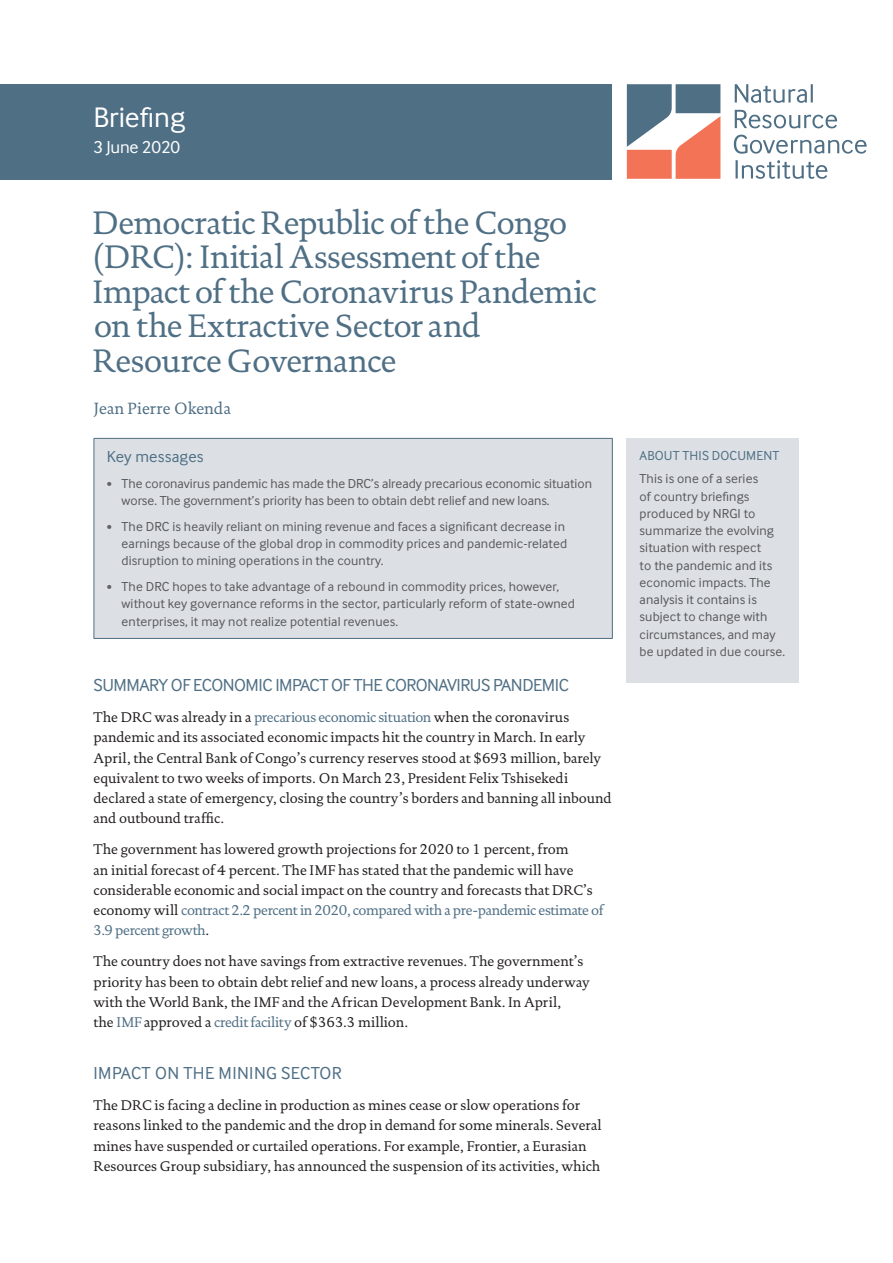
<style>
.page{position:relative;width:893px;height:1263px;background:#fff}
.page>*{position:absolute;margin:0;border:0;box-sizing:border-box;transform-origin:0 0}
.t1{font:33px/34.5px "DTL Documenta T";letter-spacing:-.015em;color:#4f6f85}
.t2{font:29.25px "Inter Face";color:#fff}
.t3{font:18px "Inter Face";letter-spacing:-.025em;color:#4f6f85}
.t4{font:18px "Inter Face";letter-spacing:.02em;color:#4f6f85}
.t5{font:18px "Inter Face";letter-spacing:-.01em;color:#fff}
.t6{font:16.5px "DTL Documenta T";color:#4f6f85}
.t7{font:16.5px "Inter Face";letter-spacing:.01em;color:#4f6f85}
.t8{font:14.25px/20.2px "DTL Documenta T";color:#231f20}
.t9{font:13.5px/17.2px "Inter Face";letter-spacing:.01em;color:#57585a}
.t10{font:13.5px "Inter Face";letter-spacing:.01em;color:#4f6f85}
.s1{font-size:10.5px;color:#636366}
.s2{color:#4f6f85}
</style>
<div class="page">
<div style="left:0;top:84px;width:612px;height:95px;background:#4f6f85"></div>
<svg style="left:735px;top:160px;width:92px;height:19px"></svg>
<svg style="left:734px;top:135px;width:133px;height:19px"></svg>
<svg style="left:735px;top:110px;width:102px;height:18px"></svg>
<svg style="left:735px;top:84px;width:78px;height:19px"></svg>
<svg style="left:627px;top:84px;width:93px;height:95px"></svg>
<div style="left:94px;top:438px;width:518px;height:200px;background:#dce0e5"></div>
<hr style="left:94px;top:438px;width:519px;height:1px;background:#4f6f85">
<hr style="left:94px;top:439px;width:1px;height:199px;background:#4f6f85">
<hr style="left:612px;top:439px;width:1px;height:199px;background:#4f6f85">
<hr style="left:94px;top:638px;width:519px;height:1px;background:#4f6f85">
<div style="left:627px;top:438px;width:172px;height:244px;background:#dce0e5"></div>
<h2 class="t2" style="left:94px;top:101px;width:93px">Briefing</h2>
<p class="t5" style="left:94px;top:136px;width:88px">3 June 2020</p>
<h1 class="t1" style="left:92px;top:205px;width:505px">Democratic Republic of the Congo (DRC): Initial Assessment of the<br>Impact of the Coronavirus Pandemic on the Extractive Sector and<br>Resource Governance</h1>
<p class="t6" style="left:94px;top:398px;width:139px">Jean Pierre Okenda</p>
<p class="t7" style="left:107px;top:447px;width:98px">Key messages</p>
<p class="t9" style="left:122px;top:475px;width:472px;text-indent:-15px"><span class="s1">•</span> The coronavirus pandemic has made the DRC’s already precarious economic situation worse. The government’s priority has been to obtain debt relief and new loans.</p>
<p class="t9" style="left:122px;top:518px;width:447px;text-indent:-15px"><span class="s1">•</span> The DRC is heavily reliant on mining revenue and faces a significant decrease in earnings because of the global drop in commodity prices and pandemic-related disruption to mining operations in the country.</p>
<p class="t9" style="left:122px;top:578px;width:455px;text-indent:-15px"><span class="s1">•</span> The DRC hopes to take advantage of a rebound in commodity prices, however, without key governance reforms in the sector, particularly reform of state-owned enterprises, it may not realize potential revenues.</p>
<p class="t3" style="left:94px;top:675px;width:477px">SUMMARY OF ECONOMIC IMPACT OF THE CORONAVIRUS PANDEMIC</p>
<p class="t8" style="left:94px;top:707px;width:520px">The DRC was already in a <span class="s2">precarious economic situation</span> when the coronavirus pandemic and its associated economic impacts hit the country in March. In early April, the Central Bank of Congo’s currency reserves stood at $693 million, barely equivalent to two weeks of imports. On March 23, President Felix Tshisekedi declared a state of emergency, closing the country’s borders and banning all inbound and outbound traffic.</p>
<p class="t8" style="left:94px;top:839px;width:511px">The government has lowered growth projections for 2020 to 1 percent, from<br>an initial forecast of 4 percent. The IMF has stated that the pandemic will have considerable economic and social impact on the country and forecasts that DRC’s economy will <span class="s2">contract 2.2 percent in 2020, compared with a pre-pandemic estimate of 3.9 percent growth</span>.</p>
<p class="t8" style="left:94px;top:951px;width:498px">The country does not have savings from extractive revenues. The government’s priority has been to obtain debt relief and new loans, a process already underway with the World Bank, the IMF and the African Development Bank. In April,<br>the <span class="s2">IMF</span> approved a <span class="s2">credit facility</span> of $363.3 million.</p>
<p class="t4" style="left:94px;top:1063px;width:250px">IMPACT ON THE MINING SECTOR</p>
<p class="t8" style="left:94px;top:1095px;width:510px">The DRC is facing a decline in production as mines cease or slow operations for reasons linked to the pandemic and the drop in demand for some minerals. Several mines have suspended or curtailed operations. For example, Frontier, a Eurasian Resources Group subsidiary, has announced the suspension of its activities, which</p>
<p class="t10" style="left:640px;top:448px;width:141px">ABOUT THIS DOCUMENT</p>
<p class="t9" style="left:640px;top:470px;width:147px">This is one of a series<br>of country briefings produced by NRGI to summarize the evolving situation with respect<br>to the pandemic and its economic impacts. The analysis it contains is subject to change with circumstances, and may be updated in due course.</p>
</div>
